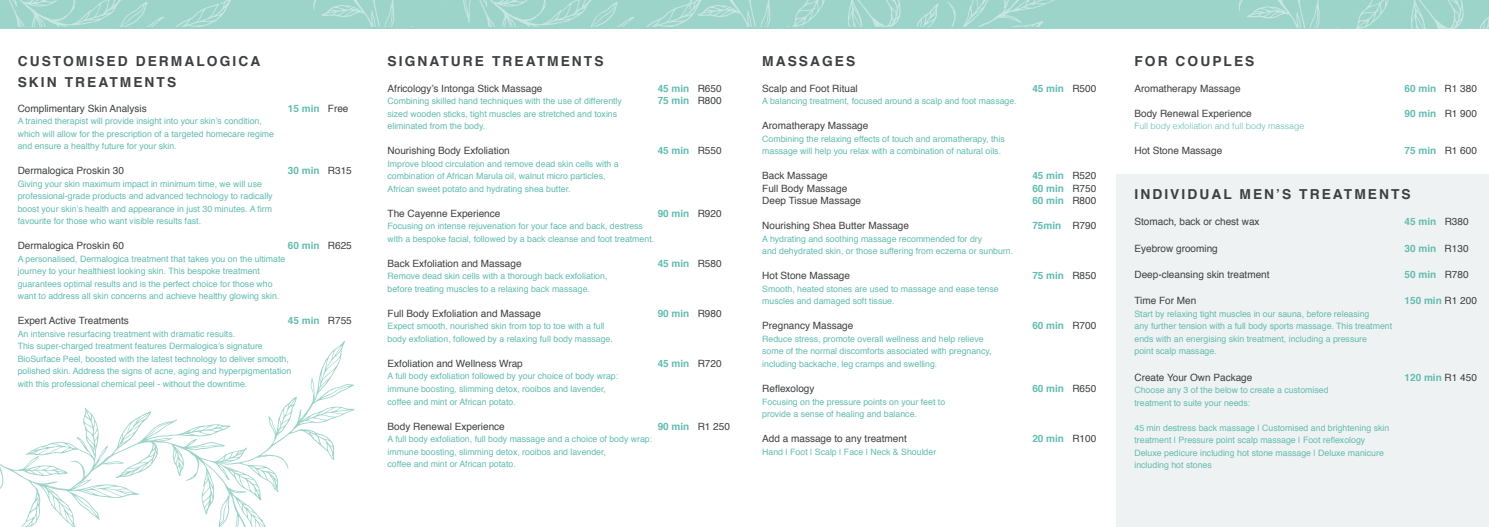
<style>
.page{position:relative;width:1489px;height:527px;background:#fff}
.page>*{position:absolute;margin:0;border:0;box-sizing:border-box;transform-origin:0 0}
.t1{font:700 13.75px/20px "Helvetica";letter-spacing:.15em;color:#3d3f41}
.t2{font:10px "Helvetica";color:#3d3f41}
.t3{font:700 10px "Helvetica";color:#62bcb0}
.t4{font:8.75px/12.5px "Helvetica";color:#62bcb0}
.t5{font:300 8.75px "Helvetica";color:#62bcb0}
.s1{font-weight:400;color:#3d3f41}
</style>
<div class="page">
<div style="left:1116px;top:174px;width:372px;height:352px;background:#eff2f3"></div>
<svg style="left:0;top:340px;width:354px;height:186px"></svg>
<div style="left:0;top:0;width:1488px;height:28px;background:#9dd4ca"></div>
<svg style="left:0;top:0;width:413px;height:27px"></svg>
<svg style="left:442px;top:0;width:1046px;height:29px"></svg>
<h1 class="t1" style="left:18px;top:52px;width:244px">CUSTOMISED DERMALOGICA<br>SKIN TREATMENTS</h1>
<p class="t2" style="left:18px;top:100px;width:130px">Complimentary Skin Analysis</p>
<p class="t3" style="left:288px;top:100px;width:62px">15 min <span class="s1">Free</span></p>
<p class="t4" style="left:18px;top:115px;width:258px">A trained therapist will provide insight into your skin’s condition, which will allow for the prescription of a targeted homecare regime and ensure a healthy future for your skin.</p>
<p class="t2" style="left:18px;top:163px;width:108px">Dermalogica Proskin 30</p>
<p class="t3" style="left:288px;top:162px;width:65px">30 min <span class="s1">R315</span></p>
<p class="t4" style="left:18px;top:177px;width:256px">Giving your skin maximum impact in minimum time, we will use professional-grade products and advanced technology to radically boost your skin’s health and appearance in just 30 minutes. A firm favourite for those who want visible results fast.</p>
<p class="t2" style="left:18px;top:238px;width:108px">Dermalogica Proskin 60</p>
<p class="t3" style="left:288px;top:237px;width:65px">60 min <span class="s1">R625</span></p>
<p class="t4" style="left:18px;top:252px;width:269px">A personalised, Dermalogica treatment that takes you on the ultimate journey to your healthiest looking skin. This bespoke treatment guarantees optimal results and is the perfect choice for those who want to address all skin concerns and achieve healthy glowing skin.</p>
<p class="t2" style="left:18px;top:313px;width:113px">Expert Active Treatments</p>
<p class="t3" style="left:288px;top:312px;width:65px">45 min <span class="s1">R755</span></p>
<p class="t4" style="left:18px;top:327px;width:275px">An intensive resurfacing treatment with dramatic results.<br>This super-charged treatment features Dermalogica’s signature BioSurface Peel, boosted with the latest technology to deliver smooth, polished skin. Address the signs of acne, aging and hyperpigmentation with this professional chemical peel - without the downtime.</p>
<h1 class="t1" style="left:387px;top:52px;width:217px">SIGNATURE TREATMENTS</h1>
<p class="t2" style="left:387px;top:80px;width:156px">Africology’s Intonga Stick Massage</p>
<p class="t3" style="left:657px;top:80px;width:65px">45 min <span class="s1">R650</span></p>
<p class="t4" style="left:387px;top:95px;width:236px">Combining skilled hand techniques with the use of differently</p>
<p class="t3" style="left:657px;top:92px;width:65px">75 min <span class="s1">R800</span></p>
<p class="t4" style="left:387px;top:107px;width:231px">sized wooden sticks, tight muscles are stretched and toxins eliminated from the body.</p>
<p class="t2" style="left:387px;top:143px;width:124px">Nourishing Body Exfoliation</p>
<p class="t3" style="left:657px;top:142px;width:65px">45 min <span class="s1">R550</span></p>
<p class="t4" style="left:387px;top:157px;width:232px">Improve blood circulation and remove dead skin cells with a combination of African Marula oil, walnut micro particles,<br>African sweet potato and hydrating shea butter.</p>
<p class="t2" style="left:387px;top:205px;width:114px">The Cayenne Experience</p>
<p class="t3" style="left:657px;top:205px;width:65px">90 min <span class="s1">R920</span></p>
<p class="t4" style="left:387px;top:220px;width:268px">Focusing on intense rejuvenation for your face and back, destress with a bespoke facial, followed by a back cleanse and foot treatment.</p>
<p class="t2" style="left:387px;top:255px;width:135px">Back Exfoliation and Massage</p>
<p class="t3" style="left:657px;top:255px;width:65px">45 min <span class="s1">R580</span></p>
<p class="t4" style="left:387px;top:270px;width:221px">Remove dead skin cells with a thorough back exfoliation, before treating muscles to a relaxing back massage.</p>
<p class="t2" style="left:387px;top:305px;width:155px">Full Body Exfoliation and Massage</p>
<p class="t3" style="left:657px;top:305px;width:65px">90 min <span class="s1">R980</span></p>
<p class="t4" style="left:387px;top:320px;width:227px">Expect smooth, nourished skin from top to toe with a full body exfoliation, followed by a relaxing full body massage.</p>
<p class="t2" style="left:387px;top:355px;width:137px">Exfoliation and Wellness Wrap</p>
<p class="t3" style="left:657px;top:355px;width:65px">45 min <span class="s1">R720</span></p>
<p class="t4" style="left:387px;top:370px;width:232px">A full body exfoliation followed by your choice of body wrap: immune boosting, slimming detox, rooibos and lavender, coffee and mint or African potato.</p>
<p class="t2" style="left:387px;top:418px;width:119px">Body Renewal Experience</p>
<p class="t3" style="left:657px;top:417px;width:74px">90 min <span class="s1">R1 250</span></p>
<p class="t4" style="left:387px;top:432px;width:266px">A full body exfoliation, full body massage and a choice of body wrap: immune boosting, slimming detox, rooibos and lavender,<br>coffee and mint or African potato.</p>
<h1 class="t1" style="left:762px;top:52px;width:95px">MASSAGES</h1>
<p class="t2" style="left:762px;top:80px;width:97px">Scalp and Foot Ritual</p>
<p class="t3" style="left:1032px;top:80px;width:65px">45 min <span class="s1">R500</span></p>
<p class="t4" style="left:762px;top:95px;width:256px">A balancing treatment, focused around a scalp and foot massage.</p>
<p class="t2" style="left:762px;top:118px;width:108px">Aromatherapy Massage</p>
<p class="t4" style="left:762px;top:132px;width:244px">Combining the relaxing effects of touch and aromatherapy, this massage will help you relax with a combination of natural oils.</p>
<p class="t2" style="left:762px;top:168px;width:67px">Back Massage</p>
<p class="t3" style="left:1032px;top:167px;width:65px">45 min <span class="s1">R520</span></p>
<p class="t2" style="left:762px;top:180px;width:87px">Full Body Massage</p>
<p class="t3" style="left:1032px;top:180px;width:65px">60 min <span class="s1">R750</span></p>
<p class="t2" style="left:762px;top:193px;width:100px">Deep Tissue Massage</p>
<p class="t3" style="left:1032px;top:192px;width:65px">60 min <span class="s1">R800</span></p>
<p class="t2" style="left:762px;top:218px;width:148px">Nourishing Shea Butter Massage</p>
<p class="t3" style="left:1032px;top:217px;width:65px">75min <span class="s1">R790</span></p>
<p class="t4" style="left:762px;top:232px;width:252px">A hydrating and soothing massage recommended for dry<br>and dehydrated skin, or those suffering from eczema or sunburn.</p>
<p class="t2" style="left:762px;top:268px;width:89px">Hot Stone Massage</p>
<p class="t3" style="left:1032px;top:267px;width:65px">75 min <span class="s1">R850</span></p>
<p class="t4" style="left:762px;top:282px;width:238px">Smooth, heated stones are used to massage and ease tense muscles and damaged soft tissue.</p>
<p class="t2" style="left:762px;top:318px;width:93px">Pregnancy Massage</p>
<p class="t3" style="left:1032px;top:317px;width:65px">60 min <span class="s1">R700</span></p>
<p class="t4" style="left:762px;top:332px;width:231px">Reduce stress, promote overall wellness and help relieve some of the normal discomforts associated with pregnancy, including backache, leg cramps and swelling.</p>
<p class="t2" style="left:762px;top:380px;width:54px">Reflexology</p>
<p class="t3" style="left:1032px;top:380px;width:65px">60 min <span class="s1">R650</span></p>
<p class="t4" style="left:762px;top:395px;width:184px">Focusing on the pressure points on your feet to provide a sense of healing and balance.</p>
<p class="t2" style="left:762px;top:430px;width:146px">Add a massage to any treatment</p>
<p class="t3" style="left:1032px;top:430px;width:65px">20 min <span class="s1">R100</span></p>
<p class="t4" style="left:762px;top:445px;width:175px">Hand | Foot | Scalp | Face | Neck &amp; Shoulder</p>
<h1 class="t1" style="left:1134px;top:52px;width:121px">FOR COUPLES</h1>
<p class="t2" style="left:1134px;top:80px;width:108px">Aromatherapy Massage</p>
<p class="t3" style="left:1404px;top:80px;width:74px">60 min <span class="s1">R1 380</span></p>
<p class="t2" style="left:1134px;top:105px;width:119px">Body Renewal Experience</p>
<p class="t3" style="left:1404px;top:105px;width:74px">90 min <span class="s1">R1 900</span></p>
<p class="t5" style="left:1134px;top:118px;width:171px">Full body exfoliation and full body massage</p>
<p class="t2" style="left:1134px;top:143px;width:89px">Hot Stone Massage</p>
<p class="t3" style="left:1404px;top:142px;width:74px">75 min <span class="s1">R1 600</span></p>
<h1 class="t1" style="left:1134px;top:184px;width:278px">INDIVIDUAL MEN’S TREATMENTS</h1>
<p class="t2" style="left:1134px;top:214px;width:127px">Stomach, back or chest wax</p>
<p class="t3" style="left:1404px;top:214px;width:65px">45 min <span class="s1">R380</span></p>
<p class="t2" style="left:1134px;top:240px;width:85px">Eyebrow grooming</p>
<p class="t3" style="left:1404px;top:240px;width:65px">30 min <span class="s1">R130</span></p>
<p class="t2" style="left:1134px;top:266px;width:137px">Deep-cleansing skin treatment</p>
<p class="t3" style="left:1404px;top:266px;width:65px">50 min <span class="s1">R780</span></p>
<p class="t2" style="left:1134px;top:293px;width:63px">Time For Men</p>
<p class="t3" style="left:1404px;top:292px;width:74px">150 min <span class="s1">R1 200</span></p>
<p class="t4" style="left:1134px;top:307px;width:259px">Start by relaxing tight muscles in our sauna, before releasing<br>any further tension with a full body sports massage. This treatment ends with an energising skin treatment, including a pressure<br>point scalp massage.</p>
<p class="t2" style="left:1134px;top:369px;width:119px">Create Your Own Package</p>
<p class="t3" style="left:1404px;top:369px;width:74px">120 min <span class="s1">R1 450</span></p>
<p class="t4" style="left:1134px;top:384px;width:196px">Choose any 3 of the below to create a customised treatment to suite your needs:</p>
<p class="t4" style="left:1134px;top:421px;width:256px">45 min destress back massage | Customised and brightening skin treatment | Pressure point scalp massage | Foot reflexology Deluxe pedicure including hot stone massage | Deluxe manicure including hot stones</p>
</div>
